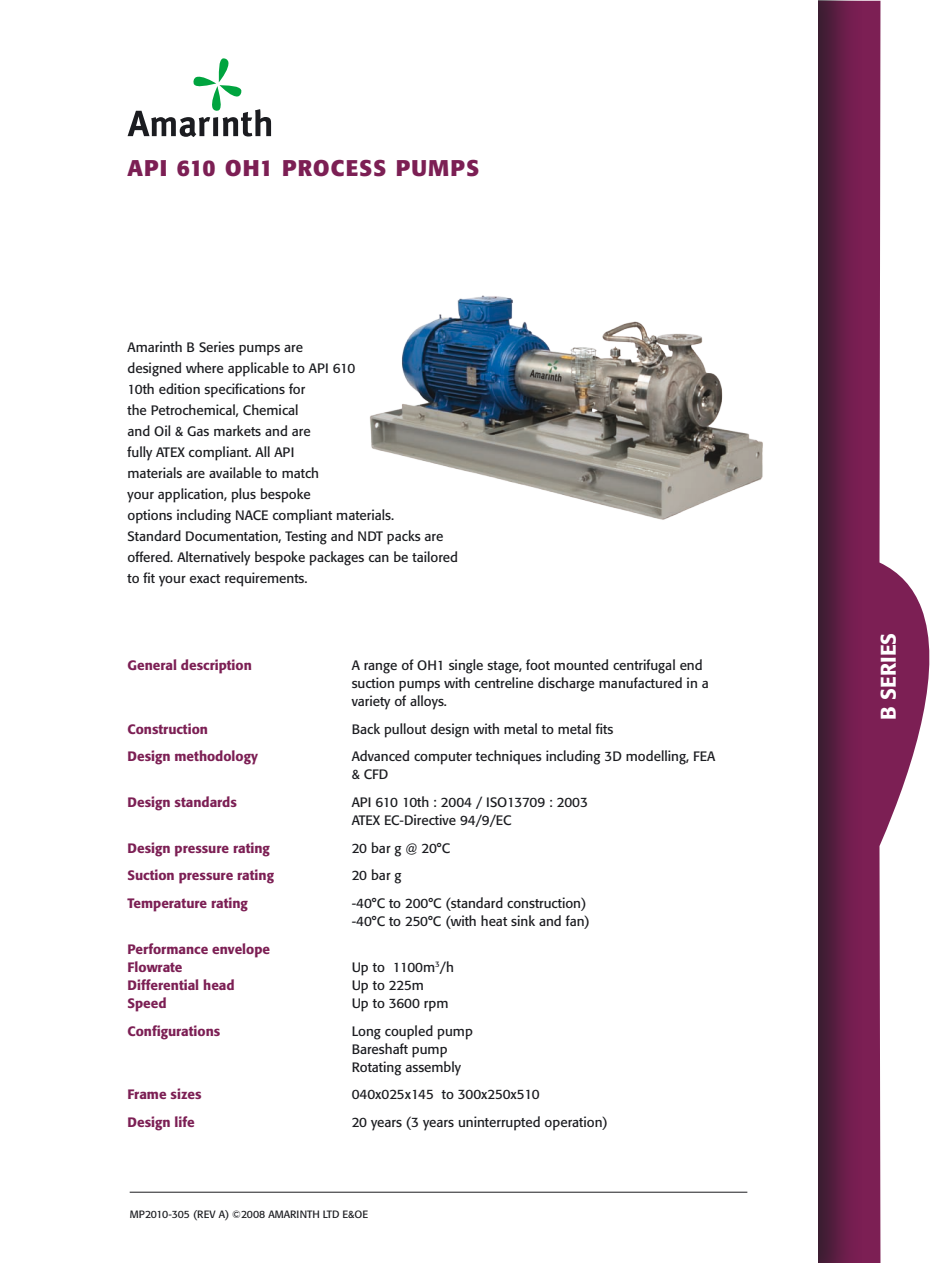
<style>
.page{position:relative;width:944px;height:1263px;background:#fff}
.page>*{position:absolute;margin:0;border:0;box-sizing:border-box;transform-origin:0 0}
.t1{font:700 22.5px "Formata";letter-spacing:.045em;color:#7c1f54}
.t2{font:500 21px "Formata";letter-spacing:.005em;color:#fff}
.t3{font:13.5px/21px "Formata";color:#1b1c20}
.t4{font:500 13.5px/18px "Formata";color:#7c1f54}
.t5{font:10.5px "Formata";color:#1b1c20}
</style>
<div class="page">
<svg style="left:861px;top:1px;width:69px;height:1262px"></svg>
<div style="left:0;top:0;width:861px;height:1263px;background:#1b1c20;opacity:.75"></div>
<div style="left:0;top:0;width:818px;height:1263px;background:#fff"></div>
<img style="left:370px;top:295px;width:393px;height:225px">
<svg style="left:128px;top:58px;width:143px;height:79px"></svg>
<hr style="left:130px;top:1192px;width:617px;height:1px;background:#1b1c20">
<h1 class="t1" style="left:128px;top:154px;width:353px">API 610 OH1 PROCESS PUMPS</h1>
<p class="t3" style="left:128px;top:337px;width:332px">Amarinth B Series pumps are<br>designed where applicable to API 610<br>10th edition specifications for<br>the Petrochemical, Chemical<br>and Oil &amp; Gas markets and are<br>fully ATEX compliant. All API<br>materials are available to match<br>your application, plus bespoke<br>options including NACE compliant materials.<br>Standard Documentation, Testing and NDT packs are offered. Alternatively bespoke packages can be tailored to fit your exact requirements.</p>
<p class="t4" style="left:128px;top:656px;width:126px">General description</p>
<p class="t3" style="left:352px;top:656px;width:359px;line-height:18px">A range of OH1 single stage, foot mounted centrifugal end suction pumps with centreline discharge manufactured in a variety of alloys.</p>
<p class="t4" style="left:128px;top:720px;width:82px">Construction</p>
<p class="t3" style="left:352px;top:718px;width:263px">Back pullout design with metal to metal fits</p>
<p class="t4" style="left:128px;top:747px;width:132px">Design methodology</p>
<p class="t3" style="left:352px;top:747px;width:365px;line-height:18px">Advanced computer techniques including 3D modelling, FEA &amp; CFD</p>
<p class="t4" style="left:128px;top:793px;width:111px">Design standards</p>
<p class="t3" style="left:352px;top:793px;width:238px;line-height:18px">API 610 10th : 2004 / ISO13709 : 2003<br>ATEX EC-Directive 94/9/EC</p>
<p class="t4" style="left:128px;top:839px;width:144px">Design pressure rating</p>
<p class="t3" style="left:352px;top:837px;width:100px">20 bar g @ 20°C</p>
<p class="t4" style="left:128px;top:867px;width:148px">Suction pressure rating</p>
<p class="t3" style="left:352px;top:865px;width:51px">20 bar g</p>
<p class="t4" style="left:128px;top:894px;width:122px">Temperature rating</p>
<p class="t3" style="left:352px;top:894px;width:240px;line-height:18px">-40°C to 200°C (standard construction) -40°C to 250°C (with heat sink and fan)</p>
<p class="t4" style="left:128px;top:940px;width:144px">Performance envelope<br>Flowrate<br>Differential head<br>Speed</p>
<p class="t3" style="left:352px;top:958px;width:104px;line-height:18px">Up to 1100m<sup>3</sup>/h<br>Up to 225m<br>Up to 3600 rpm</p>
<p class="t4" style="left:128px;top:1022px;width:94px">Configurations</p>
<p class="t3" style="left:352px;top:1022px;width:123px;line-height:18px">Long coupled pump<br>Bareshaft pump<br>Rotating assembly</p>
<p class="t4" style="left:128px;top:1085px;width:75px">Frame sizes</p>
<p class="t3" style="left:352px;top:1084px;width:189px">040x025x145 to 300x250x510</p>
<p class="t4" style="left:128px;top:1113px;width:69px">Design life</p>
<p class="t3" style="left:352px;top:1112px;width:258px">20 years (3 years uninterrupted operation)</p>
<p class="t5" style="left:130px;top:1208px;width:153px">MP2010-305 (Rev A) ©2008 Amarinth</p>
<p class="t5" style="left:323px;top:1208px;width:47px">Ltd E&amp;OE</p>
<h2 class="t2" style="left:875px;top:720px;width:87px;rotate:-90deg">B Series</h2>
</div>
